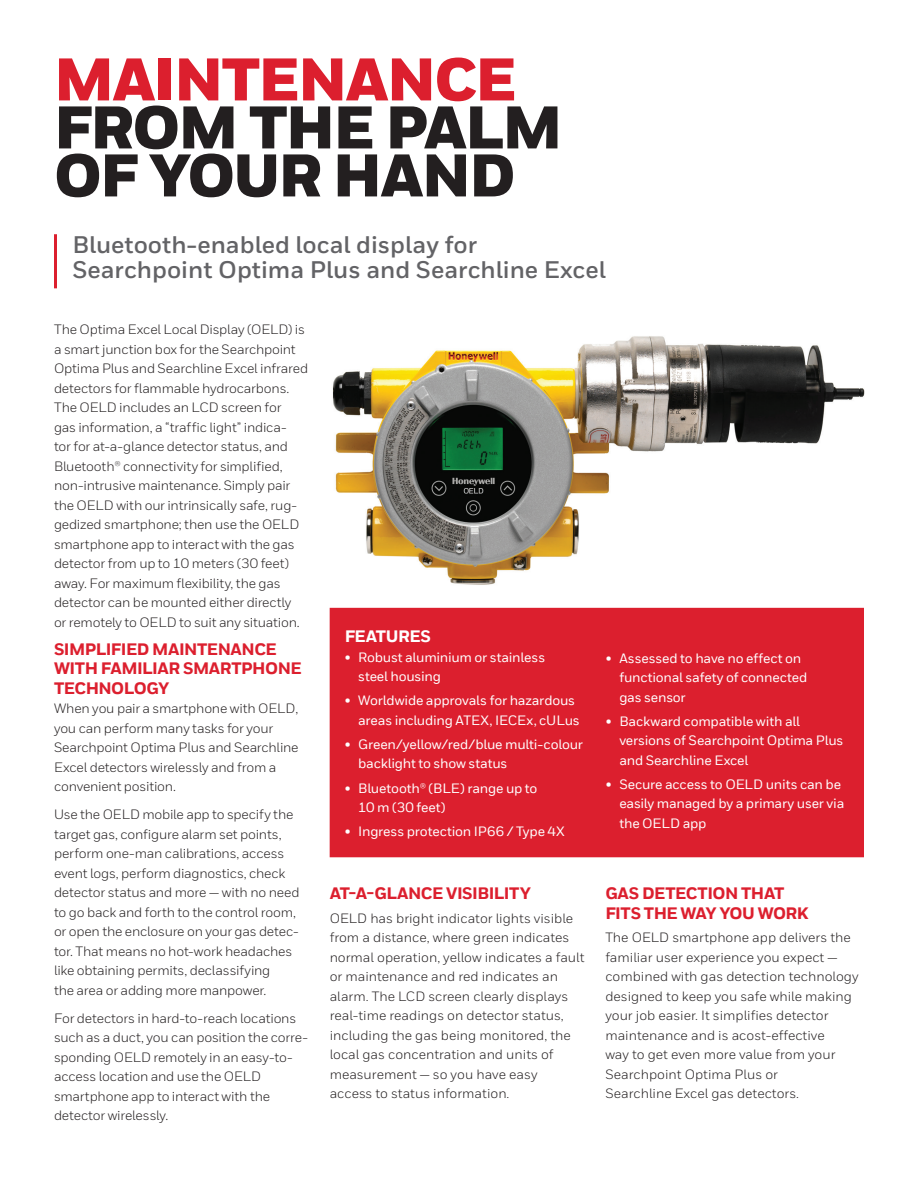
<style>
.page{position:relative;width:918px;height:1188px;background:#fff}
.page>*{position:absolute;margin:0;border:0;box-sizing:border-box;transform-origin:0 0}
.t1{font:900 60px/48px "Honeywell Sans";letter-spacing:-.03em;color:#231f20}
.t2{font:900 60px "Honeywell Sans";letter-spacing:-.03em;color:#dc1f2e}
.t3{font:700 24px/25.5px "Honeywell Sans";color:#636366}
.t4{font:800 16.5px/19.5px "Honeywell Sans TT";letter-spacing:-.03em;color:#dc1f2e}
.t5{font:800 16.5px "Honeywell Sans TT";letter-spacing:-.025em;color:#fff}
.t6{font:13.5px/19.5px "Honeywell Sans TT";letter-spacing:-.015em;color:#231f20}
.t7{font:13.5px/19.5px "Honeywell Sans";color:#231f20}
.t8{font:500 13.5px/19.5px "Honeywell Sans TT";letter-spacing:-.015em;color:#fff}
</style>
<div class="page">
<hr style="left:54px;top:234px;width:3px;height:54px;background:#dc1f2e">
<img style="left:332px;top:336px;width:533px;height:249px">
<div style="left:330px;top:609px;width:533px;height:248px;background:#dc1f2e"></div>
<div style="left:330px;top:608px;width:534px;height:249px;border:2px solid #dc1f2e"></div>
<h1 class="t2" style="left:54px;top:43px;width:464px">MAINTENANCE</h1>
<h1 class="t1" style="left:54px;top:106px;width:510px">FROM THE PALM<br>OF YOUR HAND</h1>
<h2 class="t3" style="left:72px;top:232px;width:535px">Bluetooth-enabled local display for<br>Searchpoint Optima Plus and Searchline Excel</h2>
<p class="t6" style="left:54px;top:320px;width:256px">The Optima Excel Local Display (OELD) is a smart junction box for the Searchpoint Optima Plus and Searchline Excel infrared detectors for flammable hydrocarbons.<br>The OELD includes an LCD screen for<br>gas information, a “traffic light” indica-<br>tor for at-a-glance detector status, and Bluetooth® connectivity for simplified, non-intrusive maintenance. Simply pair the OELD with our intrinsically safe, rug&shy;gedized smartphone; then use the OELD smartphone app to interact with the gas detector from up to 10 meters (30 feet) away. For maximum flexibility, the gas detector can be mounted either directly<br>or remotely to OELD to suit any situation.</p>
<p class="t4" style="left:54px;top:640px;width:249px">SIMPLIFIED MAINTENANCE<br>WITH FAMILIAR SMARTPHONE<br>TECHNOLOGY</p>
<p class="t6" style="left:54px;top:699px;width:246px">When you pair a smartphone with OELD, you can perform many tasks for your Searchpoint Optima Plus and Searchline Excel detectors wirelessly and from a convenient position.</p>
<p class="t6" style="left:54px;top:805px;width:247px">Use the OELD mobile app to specify the target gas, configure alarm set points, perform one-man calibrations, access event logs, perform diagnostics, check detector status and more — with no need to go back and forth to the control room, or open the enclosure on your gas detec&shy;tor. That means no hot-work headaches like obtaining permits, declassifying<br>the area or adding more manpower.</p>
<p class="t6" style="left:54px;top:1008px;width:255px">For detectors in hard-to-reach locations such as a duct, you can position the corre&shy;sponding OELD remotely in an easy-to&shy;access location and use the OELD smartphone app to interact with the detector wirelessly.</p>
<p class="t5" style="left:345px;top:627px;width:88px">FEATURES</p>
<p class="t8" style="left:358px;top:648px;width:189px;text-indent:-14px">• Robust aluminium or stainless steel housing</p>
<p class="t8" style="left:358px;top:691px;width:223px;text-indent:-14px">• Worldwide approvals for hazardous areas including ATEX, IECEx, cULus</p>
<p class="t8" style="left:358px;top:735px;width:226px;text-indent:-14px">• Green/yellow/red/blue multi-colour backlight to show status</p>
<p class="t8" style="left:358px;top:778px;width:181px;text-indent:-14px">• Bluetooth® (BLE) range up to<br>10 m (30 feet)</p>
<p class="t8" style="left:345px;top:822px;width:221px">• Ingress protection IP66 / Type 4X</p>
<p class="t4" style="left:330px;top:884px;width:203px">AT-A-GLANCE VISIBILITY</p>
<p class="t7" style="left:330px;top:908px;width:256px">OELD has bright indicator lights visible from a distance, where green indicates normal operation, yellow indicates a fault or maintenance and red indicates an alarm. The LCD screen clearly displays real-time readings on detector status, including the gas being monitored, the local gas concentration and units of measurement — so you have easy<br>access to status information.</p>
<p class="t8" style="left:619px;top:648px;width:190px;text-indent:-14px">• Assessed to have no effect on functional safety of connected gas sensor</p>
<p class="t8" style="left:619px;top:711px;width:226px;text-indent:-14px">• Backward compatible with all versions of Searchpoint Optima Plus and Searchline Excel</p>
<p class="t8" style="left:619px;top:775px;width:227px;text-indent:-14px">• Secure access to OELD units can be easily managed by a primary user via the OELD app</p>
<p class="t4" style="left:605px;top:884px;width:205px">GAS DETECTION THAT<br>FITS THE WAY YOU WORK</p>
<p class="t7" style="left:605px;top:928px;width:255px">The OELD smartphone app delivers the familiar user experience you expect — combined with gas detection technology designed to keep you safe while making your job easier. It simplifies detector maintenance and is acost-effective<br>way to get even more value from your Searchpoint Optima Plus or<br>Searchline Excel gas detectors.</p>
</div>
